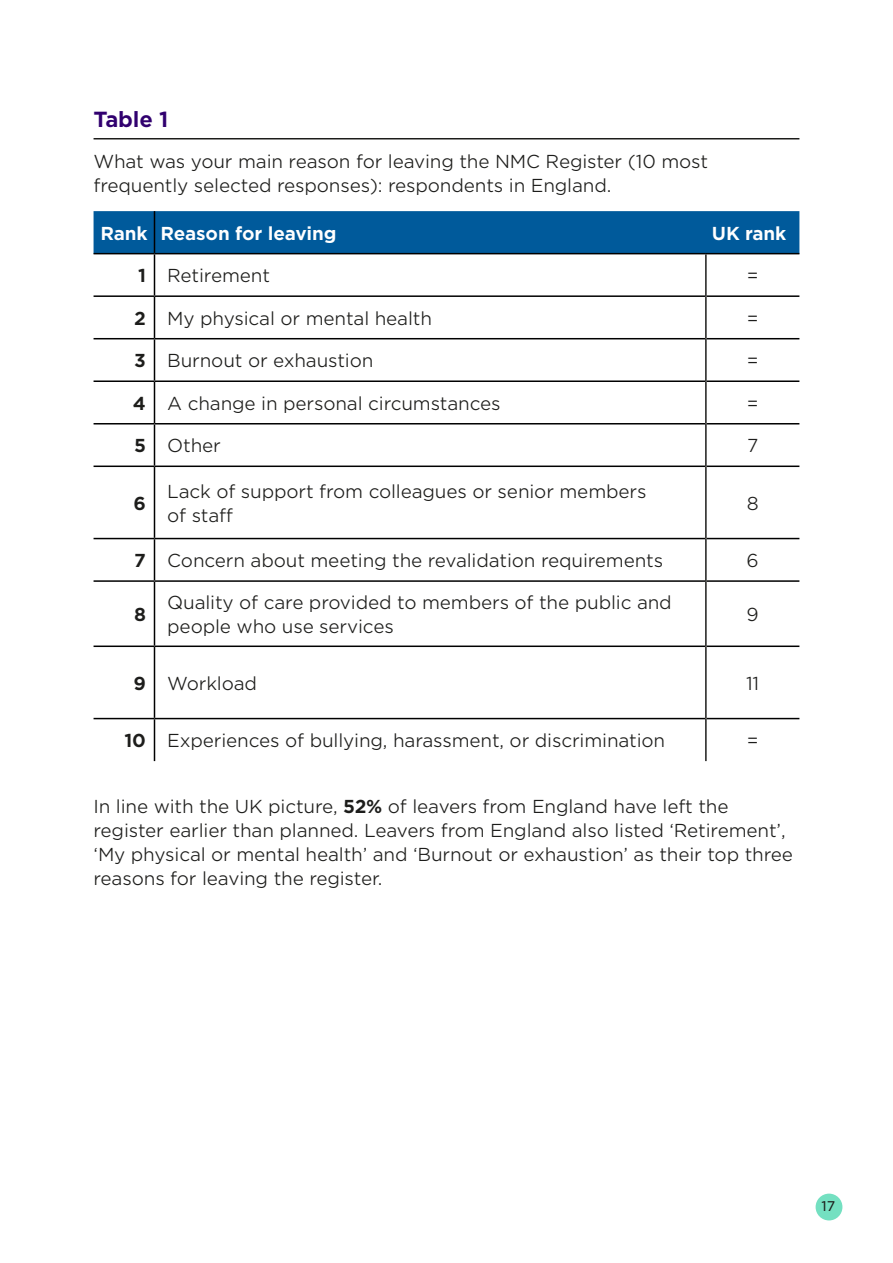
<style>
.page{position:relative;width:893px;height:1263px;background:#fff}
.page>*{position:absolute;margin:0;border:0;box-sizing:border-box;transform-origin:0 0}
.Figure_table_title{font:700 21px "Gotham S Sm";letter-spacing:-.01em;color:#31006f}
.Body_copy{font:300 18px/24px "Gotham S Sm";letter-spacing:-.01em;color:#1d1d1b}
.Body_copy-2{font:700 18px "Gotham S Sm";letter-spacing:-.01em;color:#fff}
.Body_copy-3{font:700 18px "Gotham S Sm";color:#1d1d1b}
.t1{font:13.5px "Gotham S Sm";color:#1d1d1b}
.s1{font-weight:700}
</style>
<div class="page">
<div style="left:816px;top:1193px;width:26px;height:27px;background:#74e0c1;border-radius:50%"></div>
<hr style="left:94px;top:138px;width:705px;height:1px;background:#1d1d1b">
<div style="left:94px;top:211px;width:705px;height:42px;background:#005a9b"></div>
<hr style="left:154px;top:211px;width:1px;height:42px;background:#000">
<hr style="left:94px;top:253px;width:60px;height:1px;background:#000">
<hr style="left:154px;top:253px;width:552px;height:1px;background:#000">
<hr style="left:154px;top:254px;width:1px;height:41px;background:#000">
<hr style="left:706px;top:253px;width:93px;height:1px;background:#000">
<hr style="left:94px;top:295px;width:60px;height:2px;background:#000">
<hr style="left:154px;top:295px;width:551px;height:2px;background:#000">
<hr style="left:154px;top:297px;width:1px;height:41px;background:#000">
<hr style="left:707px;top:295px;width:92px;height:2px;background:#000">
<hr style="left:94px;top:338px;width:60px;height:1px;background:#000">
<hr style="left:154px;top:338px;width:551px;height:1px;background:#000">
<hr style="left:154px;top:339px;width:1px;height:41px;background:#000">
<hr style="left:707px;top:338px;width:92px;height:1px;background:#000">
<hr style="left:94px;top:380px;width:60px;height:2px;background:#000">
<hr style="left:154px;top:380px;width:551px;height:2px;background:#000">
<hr style="left:154px;top:382px;width:1px;height:41px;background:#000">
<hr style="left:707px;top:380px;width:92px;height:2px;background:#000">
<hr style="left:94px;top:423px;width:60px;height:1px;background:#000">
<hr style="left:154px;top:423px;width:551px;height:1px;background:#000">
<hr style="left:154px;top:424px;width:1px;height:41px;background:#000">
<hr style="left:707px;top:423px;width:92px;height:1px;background:#000">
<hr style="left:94px;top:465px;width:60px;height:2px;background:#000">
<hr style="left:154px;top:465px;width:551px;height:2px;background:#000">
<hr style="left:154px;top:467px;width:1px;height:71px;background:#000">
<hr style="left:707px;top:465px;width:92px;height:2px;background:#000">
<hr style="left:94px;top:538px;width:60px;height:1px;background:#000">
<hr style="left:154px;top:538px;width:551px;height:1px;background:#000">
<hr style="left:154px;top:539px;width:1px;height:41px;background:#000">
<hr style="left:707px;top:538px;width:92px;height:1px;background:#000">
<hr style="left:94px;top:580px;width:60px;height:2px;background:#000">
<hr style="left:154px;top:580px;width:551px;height:2px;background:#000">
<hr style="left:154px;top:582px;width:1px;height:63px;background:#000">
<hr style="left:707px;top:580px;width:92px;height:2px;background:#000">
<hr style="left:94px;top:645px;width:60px;height:2px;background:#000">
<hr style="left:154px;top:645px;width:551px;height:2px;background:#000">
<hr style="left:154px;top:647px;width:1px;height:71px;background:#000">
<hr style="left:707px;top:645px;width:92px;height:2px;background:#000">
<hr style="left:94px;top:718px;width:60px;height:1px;background:#000">
<hr style="left:154px;top:718px;width:551px;height:1px;background:#000">
<hr style="left:154px;top:719px;width:1px;height:42px;background:#000">
<hr style="left:707px;top:718px;width:92px;height:1px;background:#000">
<hr style="left:705px;top:254px;width:2px;height:42px;background:#1d1d1b">
<hr style="left:705px;top:296px;width:2px;height:43px;background:#1d1d1b">
<hr style="left:705px;top:339px;width:2px;height:42px;background:#1d1d1b">
<hr style="left:705px;top:381px;width:2px;height:43px;background:#1d1d1b">
<hr style="left:705px;top:424px;width:2px;height:42px;background:#1d1d1b">
<hr style="left:705px;top:466px;width:2px;height:72px;background:#1d1d1b">
<hr style="left:705px;top:538px;width:2px;height:43px;background:#1d1d1b">
<hr style="left:705px;top:581px;width:2px;height:65px;background:#1d1d1b">
<hr style="left:705px;top:646px;width:2px;height:72px;background:#1d1d1b">
<hr style="left:705px;top:718px;width:2px;height:43px;background:#1d1d1b">
<h2 class="Figure_table_title" style="left:94px;top:105px;width:77px">Table 1</h2>
<p class="Body_copy" style="left:94px;top:149px;width:616px">What was your main reason for leaving the NMC Register (10 most frequently selected responses): respondents in England.</p>
<p class="Body_copy-2" style="left:100px;top:221px;width:49px">Rank</p>
<p class="Body_copy-2" style="left:160px;top:221px;width:178px">Reason for leaving</p>
<p class="Body_copy-2" style="left:712px;top:221px;width:76px">UK rank</p>
<p class="Body_copy-3" style="left:138px;top:263px;width:9px">1</p>
<p class="Body_copy" style="left:167px;top:263px;width:104px">Retirement</p>
<p class="Body_copy" style="left:747px;top:263px;width:13px">=</p>
<p class="Body_copy-3" style="left:134px;top:306px;width:13px">2</p>
<p class="Body_copy" style="left:167px;top:306px;width:266px">My physical or mental health</p>
<p class="Body_copy" style="left:747px;top:306px;width:13px">=</p>
<p class="Body_copy-3" style="left:134px;top:348px;width:13px">3</p>
<p class="Body_copy" style="left:167px;top:348px;width:208px">Burnout or exhaustion</p>
<p class="Body_copy" style="left:747px;top:348px;width:13px">=</p>
<p class="Body_copy-3" style="left:133px;top:391px;width:15px">4</p>
<p class="Body_copy" style="left:167px;top:391px;width:335px">A change in personal circumstances</p>
<p class="Body_copy" style="left:747px;top:391px;width:13px">=</p>
<p class="Body_copy-3" style="left:134px;top:433px;width:13px">5</p>
<p class="Body_copy" style="left:167px;top:433px;width:55px">Other</p>
<p class="Body_copy" style="left:747px;top:433px;width:13px">7</p>
<p class="Body_copy-3" style="left:133px;top:491px;width:14px">6</p>
<p class="Body_copy" style="left:167px;top:478px;width:481px">Lack of support from colleagues or senior members of staff</p>
<p class="Body_copy" style="left:747px;top:490px;width:13px">8</p>
<p class="Body_copy-3" style="left:134px;top:548px;width:13px">7</p>
<p class="Body_copy" style="left:167px;top:548px;width:498px">Concern about meeting the revalidation requirements</p>
<p class="Body_copy" style="left:746px;top:548px;width:14px">6</p>
<p class="Body_copy-3" style="left:134px;top:602px;width:13px">8</p>
<p class="Body_copy" style="left:167px;top:590px;width:506px">Quality of care provided to members of the public and people who use services</p>
<p class="Body_copy" style="left:746px;top:602px;width:14px">9</p>
<p class="Body_copy-3" style="left:133px;top:671px;width:14px">9</p>
<p class="Body_copy" style="left:167px;top:670px;width:91px">Workload</p>
<p class="Body_copy" style="left:746px;top:670px;width:15px">11</p>
<p class="Body_copy-3" style="left:124px;top:728px;width:23px">10</p>
<p class="Body_copy" style="left:167px;top:728px;width:499px">Experiences of bullying, harassment, or discrimination</p>
<p class="Body_copy" style="left:747px;top:728px;width:13px">=</p>
<p class="Body_copy" style="left:94px;top:794px;width:701px">In line with the UK picture, <span class="s1">52%</span> of leavers from England have left the register earlier than planned. Leavers from England also listed ‘Retirement’, ‘My physical or mental health’ and ‘Burnout or exhaustion’ as their top three reasons for leaving the register.</p>
<p class="t1" style="left:821px;top:1197px;width:15px">17</p>
</div>
